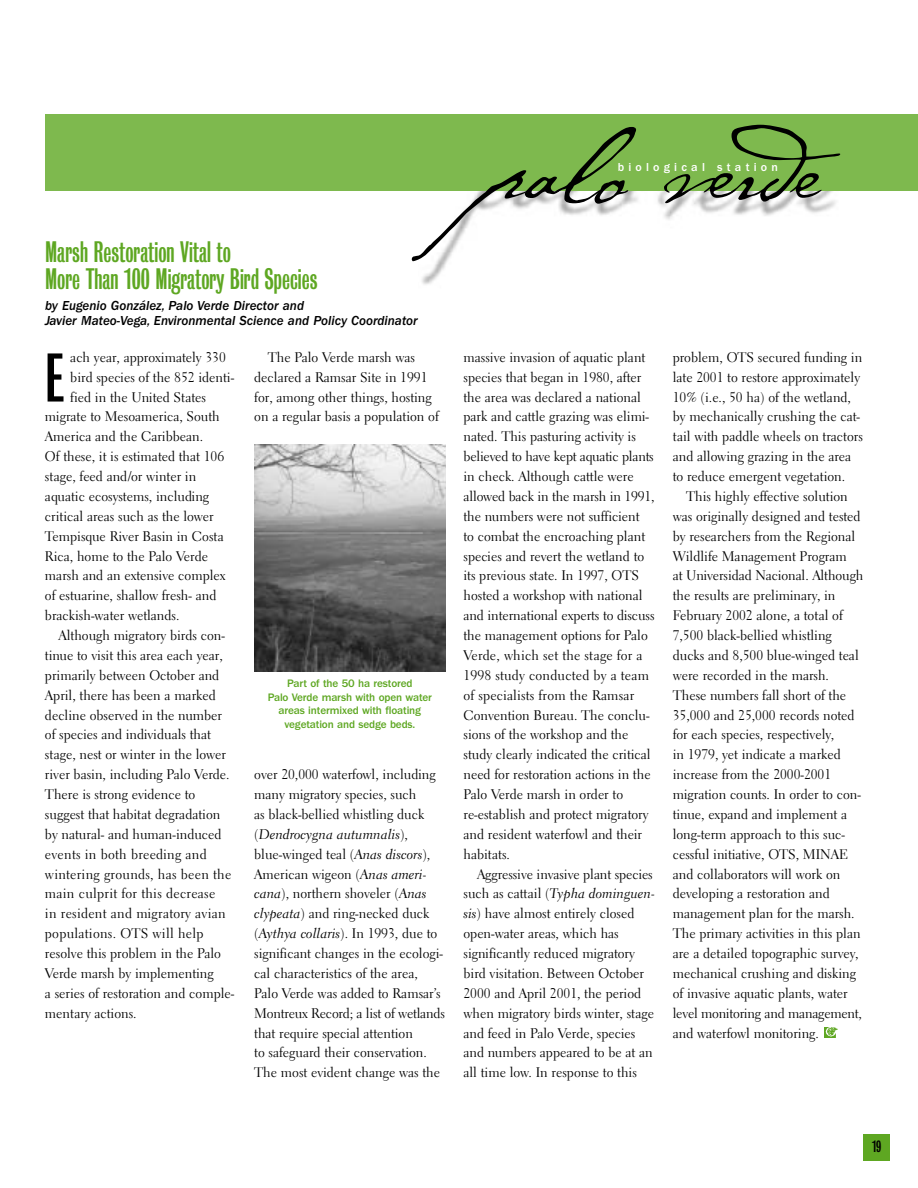
<style>
.page{position:relative;width:918px;height:1188px;background:#fff}
.page>*{position:absolute;margin:0;border:0;box-sizing:border-box;transform-origin:0 0}
.t1{font:105px "Cezanne";letter-spacing:-.01em;color:#000}
.t2{font:62.55px "Bureau Grot One Three";color:#000}
.t3{font:27px/27px "Bureau Grot One Three";color:#5ea722}
.t4{font:15px "Bureau Grot One Three";color:#000}
.t5{font:13.8px/19.8px "Electra LH";color:#000}
.t6{font:13.8px "Electra LH";letter-spacing:.02em;color:#000}
.t7{font:13.8px "Electra LH Cursive";color:#000}
.t8{font:italic 500 13.5px/15px "Franklin Gothic";color:#000}
.t9{font:500 12px "Franklin Gothic";letter-spacing:.35em;color:#fff}
.t10{font:500 11.25px/13.5px "Franklin Gothic";letter-spacing:-.01em;color:#5ea722;text-align:center}
.s1{font-family:"Electra LH"}
.s2{font-family:"Electra LH Cursive"}
</style>
<div class="page">
<img style="left:419px;top:190px;width:427px;height:95px">
<div style="left:45px;top:114px;width:873px;height:76px;background:#7eb94e"></div>
<svg style="left:825px;top:1027px;width:12px;height:11px"></svg>
<img style="left:254px;top:444px;width:191px;height:228px">
<div style="left:863px;top:1134px;width:27px;height:27px;background:#5ea722"></div>
<h1 class="t1" style="left:480px;top:99px;width:391px">palo verde</h1>
<p class="t9" style="left:618px;top:163px;width:162px">biological station</p>
<h3 class="t3" style="left:45px;top:242px;width:274px">Marsh Restoration Vital to<br>More Than 100 Migratory Bird Species</h3>
<p class="t8" style="left:45px;top:299px;width:374px">by Eugenio González, Palo Verde Director and<br>Javier Mateo-Vega, Environmental Science and Policy Coordinator</p>
<h2 class="t2" style="left:45px;top:357px;width:21px">E</h2>
<p class="t5" style="left:70px;top:349px;width:157px">ach year, approximately 330</p>
<p class="t5" style="left:70px;top:368px;width:165px">bird species of the 852 identi-</p>
<p class="t5" style="left:70px;top:388px;width:137px">fied in the United States</p>
<p class="t5" style="left:45px;top:408px;width:176px">migrate to Mesoamerica, South</p>
<p class="t5" style="left:45px;top:428px;width:160px">America and the Caribbean.</p>
<p class="t5" style="left:45px;top:448px;width:181px">Of these, it is estimated that 106</p>
<p class="t5" style="left:45px;top:468px;width:153px">stage, feed and/or winter in</p>
<p class="t5" style="left:45px;top:488px;width:166px">aquatic ecosystems, including</p>
<p class="t5" style="left:45px;top:508px;width:170px">critical areas such as the lower</p>
<p class="t5" style="left:45px;top:527px;width:180px">Tempisque River Basin in Costa</p>
<p class="t5" style="left:45px;top:547px;width:165px">Rica, home to the Palo Verde</p>
<p class="t5" style="left:45px;top:567px;width:182px">marsh and an extensive complex</p>
<p class="t5" style="left:45px;top:587px;width:173px">of estuarine, shallow fresh- and</p>
<p class="t5" style="left:45px;top:607px;width:136px">brackish-water wetlands.</p>
<p class="t5" style="left:59px;top:627px;width:168px">Although migratory birds con-</p>
<p class="t5" style="left:45px;top:647px;width:179px">tinue to visit this area each year,</p>
<p class="t5" style="left:45px;top:667px;width:176px">primarily between October and</p>
<p class="t5" style="left:45px;top:686px;width:172px">April, there has been a marked</p>
<p class="t5" style="left:45px;top:706px;width:179px">decline observed in the number</p>
<p class="t5" style="left:45px;top:726px;width:167px">of species and individuals that</p>
<p class="t5" style="left:45px;top:746px;width:182px">stage, nest or winter in the lower</p>
<p class="t5" style="left:45px;top:766px;width:186px">river basin, including Palo Verde.</p>
<p class="t5" style="left:45px;top:786px;width:152px">There is strong evidence to</p>
<p class="t5" style="left:45px;top:806px;width:177px">suggest that habitat degradation</p>
<p class="t5" style="left:45px;top:826px;width:178px">by natural- and human-induced</p>
<p class="t6" style="left:45px;top:848px;width:163px">events in both breeding and</p>
<p class="t6" style="left:45px;top:868px;width:188px">wintering grounds, has been the</p>
<p class="t6" style="left:45px;top:888px;width:172px">main culprit for this decrease</p>
<p class="t6" style="left:45px;top:908px;width:182px">in resident and migratory avian</p>
<p class="t6" style="left:45px;top:928px;width:160px">populations. OTS will help</p>
<p class="t5" style="left:45px;top:945px;width:178px">resolve this problem in the Palo</p>
<p class="t5" style="left:45px;top:965px;width:170px">Verde marsh by implementing</p>
<p class="t5" style="left:45px;top:985px;width:191px">a series of restoration and comple-</p>
<p class="t5" style="left:45px;top:1004px;width:93px">mentary actions.</p>
<p class="t5" style="left:254px;top:349px;width:186px;text-indent:14px">The Palo Verde marsh was declared a Ramsar Site in 1991 for, among other things, hosting on a regular basis a population of</p>
<p class="t10" style="left:268px;top:678px;width:166px">Part of the 50 ha restored<br>Palo Verde marsh with open water areas intermixed with floating vegetation and sedge beds.</p>
<p class="t5" style="left:254px;top:766px;width:183px">over 20,000 waterfowl, including many migratory species, such<br>as black-bellied whistling duck</p>
<p class="t7" style="left:254px;top:829px;width:155px"><span class="s1">(</span>Dendrocygna autumnalis<span class="s1">),</span></p>
<p class="t5" style="left:254px;top:845px;width:192px">blue-winged teal (<span class="s2">Anas discors</span>),<br>American wigeon (<span class="s2">Anas ameri&shy;cana</span>), northern shoveler (<span class="s2">Anas clypeata</span>) and ring-necked duck (<span class="s2">Aythya collaris</span>). In 1993, due to significant changes in the ecologi&shy;cal characteristics of the area,<br>Palo Verde was added to Ramsar’s<br>Montreux Record; a list of wetlands that require special attention<br>to safeguard their conservation.<br>The most evident change was the</p>
<p class="t5" style="left:464px;top:349px;width:193px">massive invasion of aquatic plant species that began in 1980, after the area was declared a national park and cattle grazing was elimi&shy;nated. This pasturing activity is believed to have kept aquatic plants in check. Although cattle were allowed back in the marsh in 1991, the numbers were not sufficient<br>to combat the encroaching plant species and revert the wetland to its previous state. In 1997, OTS hosted a workshop with national and international experts to discuss the management options for Palo<br>Verde, which set the stage for a<br>1998 study conducted by a team of specialists from the Ramsar<br>Convention Bureau. The conclu&shy;sions of the workshop and the study clearly indicated the critical need for restoration actions in the<br>Palo Verde marsh in order to re-establish and protect migratory and resident waterfowl and their habitats.</p>
<p class="t5" style="left:477px;top:865px;width:177px">Aggressive invasive plant species</p>
<p class="t7" style="left:464px;top:888px;width:193px"><span class="s1">such as cattail (</span>Typha dominguen-</p>
<p class="t5" style="left:463px;top:905px;width:192px"><span class="s2">sis</span>) have almost entirely closed open-water areas, which has significantly reduced migratory bird visitation. Between October<br>2000 and April 2001, the period when migratory birds winter, stage and feed in Palo Verde, species and numbers appeared to be at an all time low. In response to this</p>
<p class="t5" style="left:673px;top:349px;width:192px">problem, OTS secured funding in late 2001 to restore approximately 10% (i.e., 50 ha) of the wetland, by mechanically crushing the cat&shy;tail with paddle wheels on tractors and allowing grazing in the area to reduce emergent vegetation.</p>
<p class="t5" style="left:673px;top:488px;width:192px;text-indent:14px">This highly effective solution was originally designed and tested by researchers from the Regional<br>Wildlife Management Program<br>at Universidad Nacional. Although the results are preliminary, in<br>February 2002 alone, a total of<br>7,500 black-bellied whistling ducks and 8,500 blue-winged teal were recorded in the marsh.<br>These numbers fall short of the<br>35,000 and 25,000 records noted for each species, respectively,<br>in 1979, yet indicate a marked increase from the 2000-2001 migration counts. In order to con&shy;tinue, expand and implement a long-term approach to this suc&shy;cessful initiative, OTS, MINAE and collaborators will work on developing a restoration and management plan for the marsh.<br>The primary activities in this plan are a detailed topographic survey, mechanical crushing and disking of invasive aquatic plants, water level monitoring and management, and waterfowl monitoring.</p>
<p class="t4" style="left:872px;top:1141px;width:11px">19</p>
</div>
